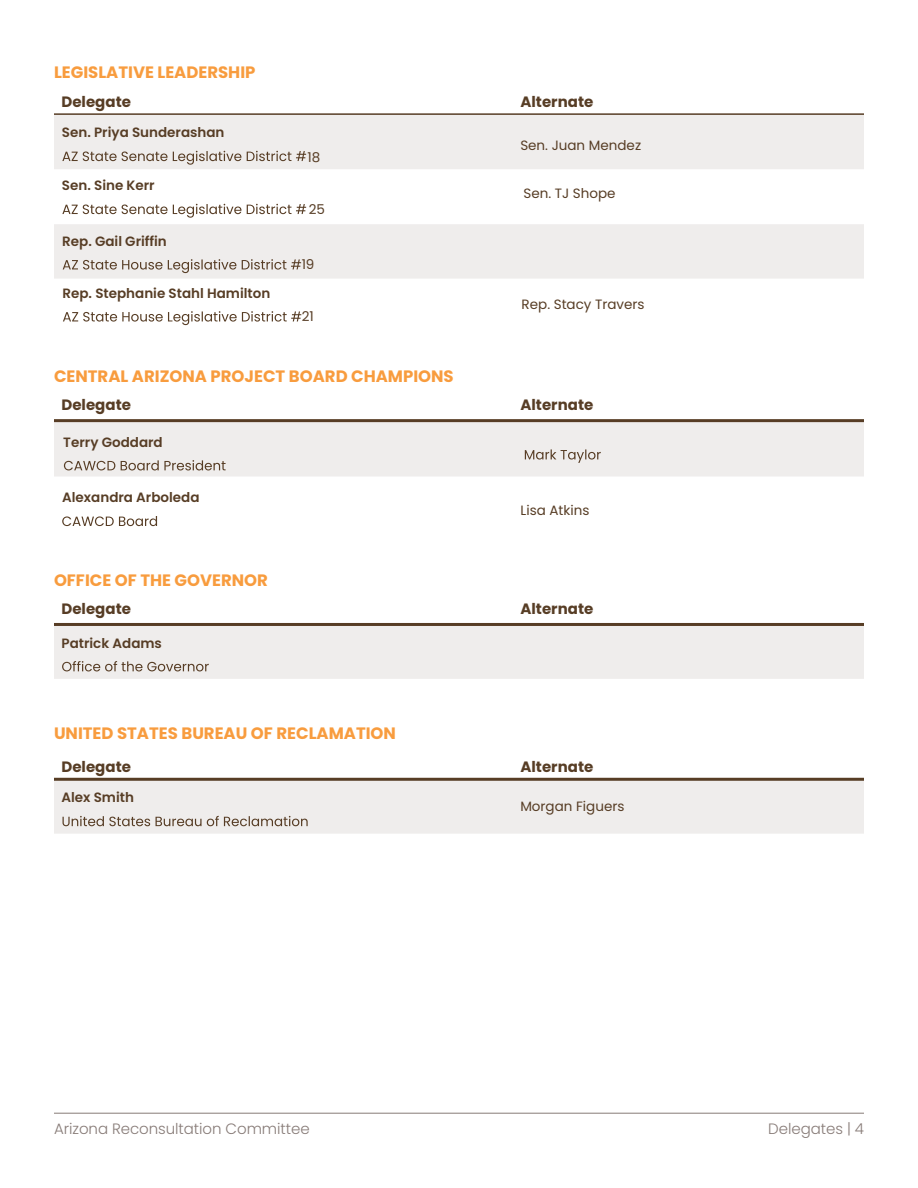
<style>
.page{position:relative;width:918px;height:1188px;background:#fff}
.page>*{position:absolute;margin:0;border:0;box-sizing:border-box;transform-origin:0 0}
.t1{font:700 16.5px "Poppins";color:#f89c3e}
.t2{font:700 15px "Poppins";color:#573d25}
.t3{font:300 15px "Poppins";letter-spacing:-.005em;color:#877b77}
.t4{font:600 13.5px "Poppins";color:#573d25}
.t5{font:13.5px "Poppins";color:#573d25}
</style>
<div class="page">
<hr style="left:54px;top:1113px;width:810px;height:1px;background:#877b77">
<div style="left:54px;top:626px;width:810px;height:53px;background:#efedec"></div>
<hr style="left:54px;top:623px;width:459px;height:3px;background:#573d25">
<hr style="left:513px;top:623px;width:351px;height:3px;background:#573d25">
<svg style="left:62px;top:661px;width:147px;height:10px"></svg>
<div style="left:54px;top:781px;width:810px;height:53px;background:#efedec"></div>
<hr style="left:54px;top:778px;width:459px;height:3px;background:#573d25">
<hr style="left:513px;top:778px;width:351px;height:3px;background:#573d25">
<svg style="left:63px;top:816px;width:245px;height:10px;background:#c4bbb4"></svg>
<div style="left:54px;top:422px;width:810px;height:54px;background:#efedec"></div>
<hr style="left:54px;top:419px;width:459px;height:3px;background:#573d25">
<hr style="left:513px;top:419px;width:351px;height:3px;background:#573d25">
<svg style="left:62px;top:516px;width:95px;height:10px"></svg>
<svg style="left:64px;top:460px;width:162px;height:10px;background:#c4bcb4"></svg>
<svg style="left:525px;top:449px;width:76px;height:14px"></svg>
<hr style="left:54px;top:113px;width:810px;height:3px;background:#573d25">
<div style="left:54px;top:115px;width:810px;height:54px;background:#efedec"></div>
<div style="left:54px;top:224px;width:810px;height:55px;background:#efedec"></div>
<svg style="left:63px;top:311px;width:238px;height:14px"></svg>
<svg style="left:63px;top:259px;width:238px;height:14px;background:#cfc8c3"></svg>
<svg style="left:62px;top:204px;width:244px;height:14px"></svg>
<svg style="left:62px;top:151px;width:244px;height:14px;background:#cfc8c2"></svg>
<p class="t1" style="left:54px;top:63px;width:203px">LEGISLATIVE LEADERSHIP</p>
<p class="t2" style="left:62px;top:93px;width:71px">Delegate</p>
<p class="t2" style="left:520px;top:93px;width:74px">Alternate</p>
<p class="t4" style="left:62px;top:125px;width:164px">Sen. Priya Sunderashan</p>
<p class="t4" style="left:62px;top:178px;width:94px">Sen. Sine Kerr</p>
<p class="t4" style="left:62px;top:233px;width:106px">Rep. Gail Griffin</p>
<p class="t4" style="left:62px;top:285px;width:209px">Rep. Stephanie Stahl Hamilton</p>
<p class="t5" style="left:308px;top:149px;width:14px">18</p>
<p class="t5" style="left:309px;top:201px;width:18px">25</p>
<p class="t5" style="left:302px;top:257px;width:14px">19</p>
<p class="t5" style="left:302px;top:309px;width:14px">21</p>
<p class="t5" style="left:520px;top:137px;width:122px">Sen. Juan Mendez</p>
<p class="t5" style="left:524px;top:186px;width:94px">Sen. TJ Shope</p>
<p class="t5" style="left:522px;top:296px;width:124px">Rep. Stacy Travers</p>
<p class="t1" style="left:54px;top:366px;width:401px">CENTRAL ARIZONA PROJECT BOARD CHAMPIONS</p>
<p class="t2" style="left:62px;top:396px;width:71px">Delegate</p>
<p class="t2" style="left:520px;top:396px;width:74px">Alternate</p>
<p class="t4" style="left:63px;top:434px;width:101px">Terry Goddard</p>
<p class="t4" style="left:62px;top:489px;width:139px">Alexandra Arboleda</p>
<p class="t5" style="left:521px;top:503px;width:70px">Lisa Atkins</p>
<p class="t1" style="left:54px;top:570px;width:216px">OFFICE OF THE GOVERNOR</p>
<p class="t2" style="left:62px;top:600px;width:71px">Delegate</p>
<p class="t2" style="left:520px;top:600px;width:74px">Alternate</p>
<p class="t4" style="left:62px;top:635px;width:102px">Patrick Adams</p>
<p class="t1" style="left:54px;top:724px;width:344px">UNITED STATES BUREAU OF RECLAMATION</p>
<p class="t2" style="left:62px;top:758px;width:71px">Delegate</p>
<p class="t2" style="left:520px;top:758px;width:74px">Alternate</p>
<p class="t4" style="left:62px;top:790px;width:74px">Alex Smith</p>
<p class="t5" style="left:520px;top:799px;width:106px">Morgan Figuers</p>
<p class="t3" style="left:54px;top:1120px;width:257px">Arizona Reconsultation Committee</p>
<p class="t3" style="left:768px;top:1120px;width:97px">Delegates | 4</p>
</div>
